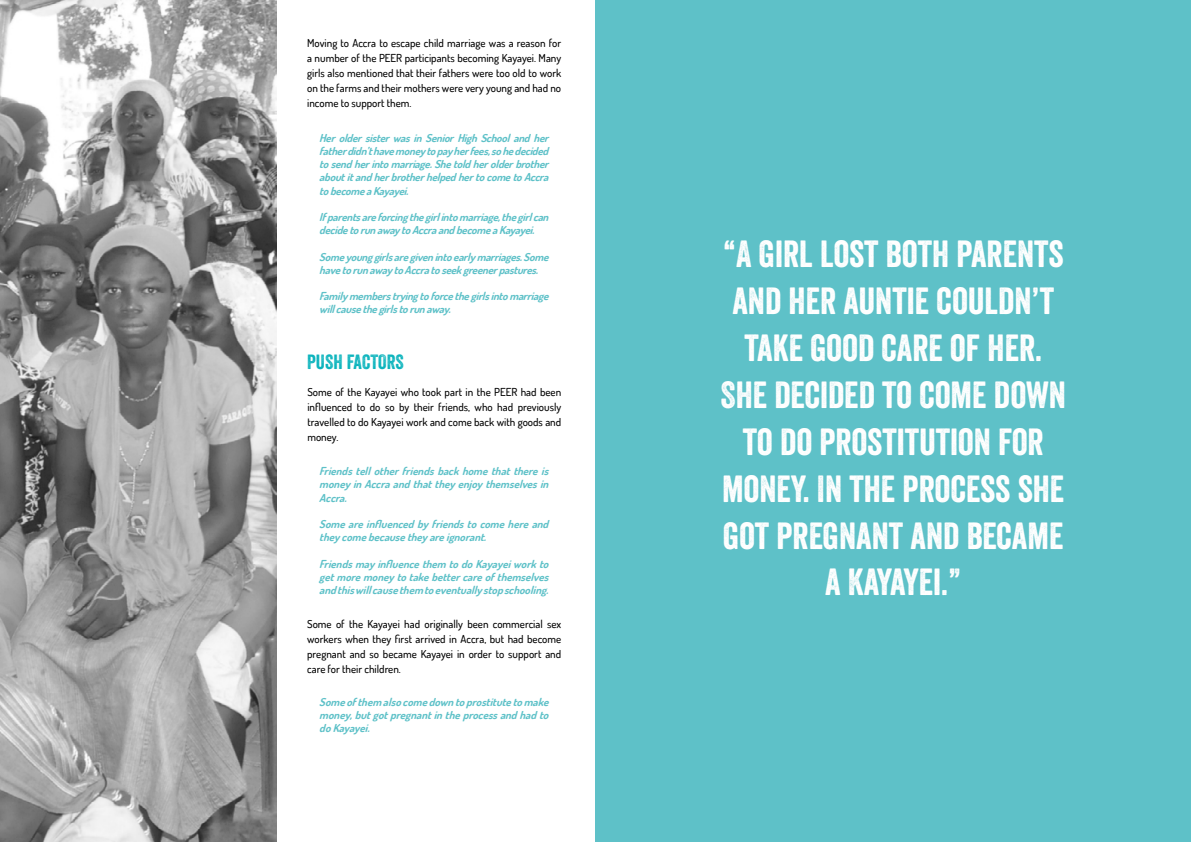
<style>
.page{position:relative;width:1191px;height:842px;background:#fff}
.page>*{position:absolute;margin:0;border:0;box-sizing:border-box;transform-origin:0 0}
.t1{font:36.7px/46.9px "Veneer";color:#fff;text-align:center}
.t2{font:20px "Veneer";color:#0cb4bd}
.t3{font:italic 700 11px/13.2px "Dosis";color:#5ec1c8;text-align:justify}
.t4{font:500 11px/15px "Dosis";color:#000;text-align:justify}
</style>
<div class="page">
<div style="left:595px;top:0;width:596px;height:842px;background:#5ec1c8"></div>
<img style="left:0;top:0;width:276px;height:842px">
<p class="t4" style="left:307px;top:35px;width:255px">Moving to Accra to escape child marriage was a reason for a number of the PEER participants becoming Kayayei. Many girls also mentioned that their fathers were too old to work on the farms and their mothers were very young and had no income to support them.</p>
<p class="t3" style="left:319px;top:131px;width:234px">HeroldersisterwasinSeniorHighSchoolandher fatherdidn’thavemoneytopayherfees,sohedecided tosendherintomarriage.Shetoldherolderbrother aboutitandherbrotherhelpedhertocometoAccra tobecomeaKayayei.</p>
<p class="t3" style="left:319px;top:210px;width:234px">Ifparentsareforcingthegirlintomarriage,thegirlcan decidetorunawaytoAccraandbecomeaKayayei.</p>
<p class="t3" style="left:319px;top:250px;width:234px">Someyounggirlsaregivenintoearlymarriages.Some havetorunawaytoAccratoseekgreenerpastures.</p>
<p class="t3" style="left:319px;top:289px;width:234px">Familymemberstryingtoforcethegirlsintomarriage willcausethegirlstorunaway.</p>
<h2 class="t2" style="left:307px;top:349px;width:98px">PUSH FACTORS</h2>
<p class="t4" style="left:307px;top:384px;width:255px">Some of the Kayayei who took part in the PEER had been influenced to do so by their friends, who had previously travelled to do Kayayei work and come back with goods and money.</p>
<p class="t3" style="left:319px;top:464px;width:234px">Friendstellotherfriendsbackhomethatthereis moneyinAccraandthattheyenjoythemselvesin Accra.</p>
<p class="t3" style="left:319px;top:517px;width:234px">Someareinfluencedbyfriendstocomehereand theycomebecausetheyareignorant.</p>
<p class="t3" style="left:319px;top:557px;width:234px">Friendsmayinfluencethem todoKayayeiworkto getmoremoneytotakebettercareofthemselves andthiswillcausethem toeventuallystopschooling.</p>
<p class="t4" style="left:307px;top:617px;width:255px">Some of the Kayayei had originally been commercial sex workers when they first arrived in Accra, but had become pregnant and so became Kayayei in order to support and care for their children.</p>
<p class="t3" style="left:319px;top:695px;width:234px">Someofthem alsocomedowntoprostitutetomake money,butgotpregnantintheprocessandhadto doKayayei.</p>
<h1 class="t1" style="left:720px;top:230px;width:347px">“A GIRL LOST BOTH PARENTS<br>AND HER AUNTIE COULDN’T<br>TAKE GOOD CARE OF HER.<br>SHE DECIDED TO COME DOWN<br>TO DO PROSTITUTION FOR<br>MONEY. IN THE PROCESS SHE<br>GOT PREGNANT AND BECAME<br>A KAYAYEI.”</h1>
</div>
